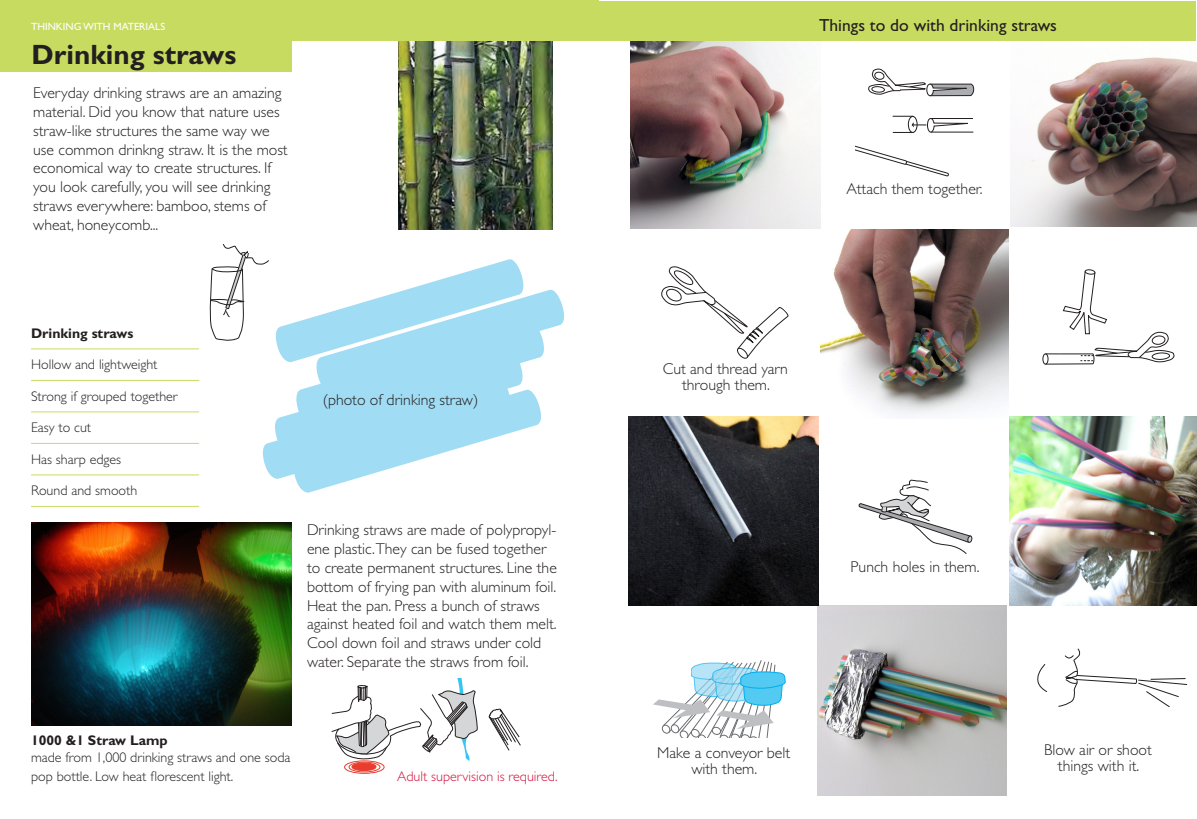
<style>
.page{position:relative;width:1197px;height:819px;background:#fff}
.page>*{position:absolute;margin:0;border:0;box-sizing:border-box;transform-origin:0 0}
.t1{font:700 28px "Gill Sans";color:#231f20}
.t2{font:17.5px "Gill Sans";color:#231f20}
.t3{font:300 15.75px/18.9px "Gill Sans";color:#231f20}
.t4{font:300 14px/18.9px "Gill Sans";color:#231f20}
.t5{font:700 14px "Gill Sans";color:#231f20}
.t6{font:300 14px "Gill Sans";color:#d2103c}
.t7{font:10.5px "Gill Sans";color:#fff}
</style>
<div class="page">
<div style="left:599px;top:1px;width:597px;height:39px;background:#c8db61"></div>
<img style="left:1010px;top:57px;width:187px;height:170px">
<img style="left:630px;top:41px;width:190px;height:188px">
<div style="left:0;top:0;width:598px;height:40px;background:#c8db61"></div>
<div style="left:0;top:0;width:291px;height:72px;background:#c8db61"></div>
<img style="left:1009px;top:417px;width:188px;height:189px">
<img style="left:818px;top:606px;width:189px;height:190px">
<img style="left:821px;top:229px;width:188px;height:188px">
<img style="left:629px;top:416px;width:190px;height:190px">
<svg style="left:1037px;top:664px;width:10px;height:28px"></svg>
<svg style="left:1058px;top:648px;width:129px;height:59px"></svg>
<svg style="left:653px;top:660px;width:133px;height:77px"></svg>
<svg style="left:661px;top:266px;width:128px;height:93px"></svg>
<svg style="left:1045px;top:270px;width:130px;height:95px"></svg>
<div style="left:1043px;top:354px;width:5px;height:10px;border:1px solid #231f20;border-radius:50%"></div>
<svg style="left:856px;top:146px;width:93px;height:30px"></svg>
<svg style="left:868px;top:68px;width:106px;height:28px"></svg>
<svg style="left:893px;top:116px;width:81px;height:17px"></svg>
<svg style="left:858px;top:480px;width:114px;height:74px"></svg>
<svg style="left:209px;top:244px;width:355px;height:249px"></svg>
<img style="left:31px;top:523px;width:261px;height:203px">
<svg style="left:331px;top:678px;width:147px;height:84px"></svg>
<svg style="left:488px;top:708px;width:33px;height:43px"></svg>
<div style="left:344px;top:761px;width:40px;height:13px;border:1px solid #ea3c2d;border-radius:50%"></div>
<div style="left:349px;top:762px;width:31px;height:10px;border:1px solid #ea3c2d;border-radius:50%"></div>
<div style="left:352px;top:763px;width:24px;height:8px;background:#ea3c2d;border-radius:50%"></div>
<div style="left:352px;top:763px;width:24px;height:8px;border:1px solid #ea3c2d;border-radius:50%"></div>
<img style="left:399px;top:42px;width:153px;height:187px">
<hr style="left:31px;top:348px;width:168px;height:1px;background:#c8db61">
<hr style="left:31px;top:380px;width:168px;height:1px;background:#c8db61">
<hr style="left:31px;top:411px;width:168px;height:1px;background:#c8db61">
<hr style="left:31px;top:443px;width:168px;height:1px;background:#c8db61">
<hr style="left:31px;top:474px;width:168px;height:1px;background:#c8db61">
<hr style="left:31px;top:506px;width:168px;height:1px;background:#c8db61">
<p class="t7" style="left:31px;top:21px;width:136px">THINKING WITH MATERIALS</p>
<p class="t1" style="left:32px;top:38px;width:206px">Drinking straws</p>
<p class="t3" style="left:33px;top:83px;width:256px">Everyday drinking straws are an amazing material. Did you know that nature uses straw-like structures the same way we use common drinkng straw. It is the most economical way to create structures. If you look carefully, you will see drinking straws everywhere: bamboo, stems of wheat, honeycomb...</p>
<p class="t5" style="left:31px;top:325px;width:104px">Drinking straws</p>
<p class="t4" style="left:31px;top:355px;width:128px">Hollow and lightweight</p>
<p class="t4" style="left:31px;top:387px;width:148px">Strong if grouped together</p>
<p class="t4" style="left:31px;top:418px;width:62px">Easy to cut</p>
<p class="t4" style="left:31px;top:450px;width:92px">Has sharp edges</p>
<p class="t4" style="left:31px;top:481px;width:108px">Round and smooth</p>
<p class="t3" style="left:323px;top:391px;width:157px">(photo of drinking straw)</p>
<p class="t3" style="left:307px;top:520px;width:251px">Drinking straws are made of polypropyl&shy;ene plastic.They can be fused together to create permanent structures. Line the bottom of frying pan with aluminum foil.<br>Heat the pan. Press a bunch of straws against heated foil and watch them melt.<br>Cool down foil and straws under cold water. Separate the straws from foil.</p>
<p class="t5" style="left:31px;top:732px;width:138px">1000 &amp;1 Straw Lamp</p>
<p class="t4" style="left:31px;top:748px;width:261px">made from 1,000 drinking straws and one soda pop bottle. Low heat florescent light.</p>
<p class="t6" style="left:397px;top:769px;width:162px">Adult supervision is required.</p>
<p class="t2" style="left:819px;top:15px;width:240px">Things to do with drinking straws</p>
<p class="t3" style="left:846px;top:179px;width:138px">Attach them together.</p>
<p class="t3" style="left:663px;top:359px;width:127px">Cut and thread yarn</p>
<p class="t3" style="left:682px;top:375px;width:89px">through them.</p>
<p class="t3" style="left:851px;top:557px;width:130px">Punch holes in them.</p>
<p class="t3" style="left:657px;top:743px;width:134px">Make a conveyor belt</p>
<p class="t3" style="left:691px;top:759px;width:67px">with them.</p>
<p class="t3" style="left:1044px;top:740px;width:109px">Blow air or shoot</p>
<p class="t3" style="left:1058px;top:756px;width:83px">things with it.</p>
</div>
